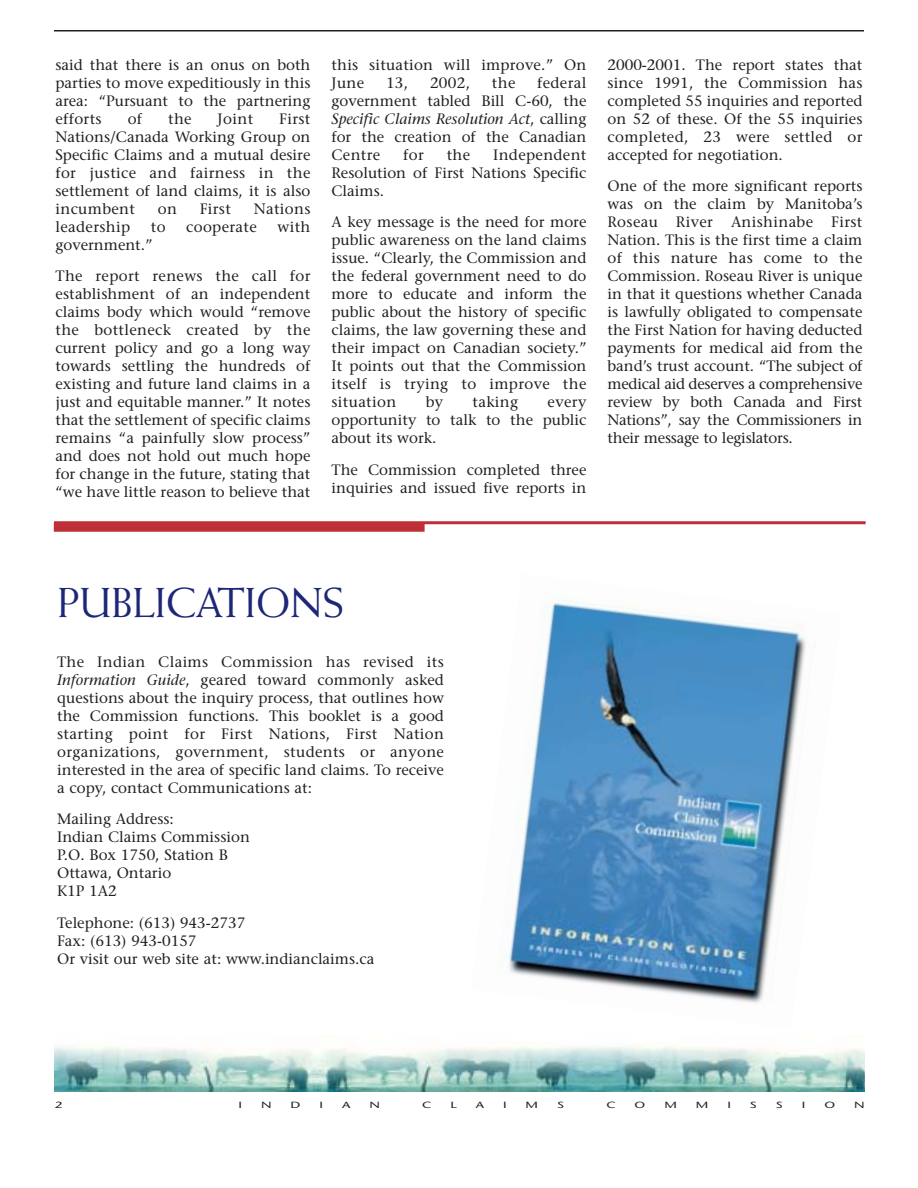
<style>
.page{position:relative;width:918px;height:1188px;background:#fff}
.page>*{position:absolute;margin:0;border:0;box-sizing:border-box;transform-origin:0 0}
.t1{font:42px "Weiss";letter-spacing:-.015em;color:#1d2777}
.t2{font:15px/18px "Stone Serif";color:#231f20;text-align:justify}
.t3{font:15px/31.5px "Stone Serif";letter-spacing:.025em;color:#231f20}
.t4{font:9px "Stone Sans";color:#231f20;scale:1.5 1}
.s1{font-style:italic}
</style>
<div class="page">
<img style="left:55px;top:1046px;width:810px;height:46px">
<hr style="left:54px;top:30px;width:810px;height:2px;background:#231f20">
<hr style="left:54px;top:521px;width:812px;height:3px;background:#bf2f37">
<div style="left:54px;top:523px;width:371px;height:9px;background:#bf2f37"></div>
<img style="left:508px;top:600px;width:298px;height:403px">
<p class="t2" style="left:56px;top:57px;width:256px">said that there is an onus on both parties to move expeditiously in this area: “Pursuant to the partnering efforts</p>
<p class="t2" style="left:128px;top:111px;width:16px">of</p>
<p class="t2" style="left:168px;top:111px;width:25px">the</p>
<p class="t2" style="left:218px;top:111px;width:37px">Joint</p>
<p class="t2" style="left:56px;top:111px;width:256px;text-indent:224px">First Nations/Canada Working Group on Specific Claims and a mutual desire for justice and fairness in the settlement of land claims, it is also incumbent</p>
<p class="t2" style="left:158px;top:201px;width:21px">on</p>
<p class="t2" style="left:200px;top:201px;width:33px">First</p>
<p class="t3" style="left:254px;top:194px;width:58px">Nations</p>
<p class="t3" style="left:56px;top:212px;width:76px">leadership</p>
<p class="t2" style="left:151px;top:219px;width:16px">to</p>
<p class="t3" style="left:186px;top:212px;width:72px">cooperate</p>
<p class="t2" style="left:277px;top:219px;width:35px">with</p>
<p class="t3" style="left:56px;top:230px;width:256px">government.”<br>The report renews the call for</p>
<p class="t2" style="left:56px;top:286px;width:257px">establishment of an independent claims body which would “remove the bottleneck created by the current policy and go a long way towards settling the hundreds of existing and future land claims in a just and equitable manner.” It notes that the settlement of specific claims remains “a painfully slow process” and does not hold out much hope for change in the future, stating that “we have little reason to believe that</p>
<p class="t2" style="left:332px;top:57px;width:256px">this situation will improve.” On<br>June</p>
<p class="t2" style="left:332px;top:75px;width:256px;text-indent:206px">federal government tabled Bill C-60, the <span class="s1">Specific Claims Resolution Act</span>, calling for the creation of the Canadian Centre</p>
<p class="t2" style="left:386px;top:75px;width:24px">13,</p>
<p class="t2" style="left:430px;top:75px;width:42px">2002,</p>
<p class="t2" style="left:492px;top:75px;width:25px">the</p>
<p class="t2" style="left:403px;top:147px;width:22px">for</p>
<p class="t2" style="left:447px;top:147px;width:25px">the</p>
<p class="t2" style="left:332px;top:147px;width:256px;text-indent:162px">Independent Resolution of First Nations Specific Claims.</p>
<p class="t2" style="left:332px;top:214px;width:256px">A key message is the need for more public awareness on the land claims issue. “Clearly, the Commission and the federal government need to do more to educate and inform the public about the history of specific claims, the law governing these and their impact on Canadian society.” It points out that the Commission itself is trying to improve the situation</p>
<p class="t2" style="left:426px;top:394px;width:19px">by</p>
<p class="t2" style="left:473px;top:394px;width:47px">taking</p>
<p class="t2" style="left:332px;top:394px;width:256px;text-indent:216px">every opportunity to talk to the public about its work.</p>
<p class="t2" style="left:332px;top:462px;width:256px">The Commission completed three inquiries and issued five reports in</p>
<p class="t2" style="left:608px;top:57px;width:256px">2000-2001. The report states that since 1991, the Commission has completed 55 inquiries and reported on 52 of these. Of the 55 inquiries completed, 23 were settled or accepted for negotiation.</p>
<p class="t2" style="left:608px;top:178px;width:257px">One of the more significant reports was on the claim by Manitoba’s Roseau River Anishinabe First Nation. This is the first time a claim of this nature has come to the Commission. Roseau River is unique in that it questions whether Canada is lawfully obligated to compensate the First Nation for having deducted payments for medical aid from the band’s trust account. “The subject of medical aid deserves a comprehensive review by both Canada and First Nations”, say the Commissioners in their message to legislators.</p>
<h1 class="t1" style="left:57px;top:586px;width:288px">PUBLICATIONS</h1>
<p class="t2" style="left:57px;top:654px;width:388px">The Indian Claims Commission has revised its <span class="s1">Information Guide</span>, geared toward commonly asked questions about the inquiry process, that outlines how the Commission functions. This booklet is a good starting point for First Nations, First Nation organizations, government, students or anyone interested in the area of specific land claims. To receive a copy, contact Communications at:</p>
<p class="t2" style="left:57px;top:812px;width:194px;text-align:left">Mailing Address:<br>Indian Claims Commission<br>P.O. Box 1750, Station B<br>Ottawa, Ontario<br>K1P 1A2</p>
<p class="t2" style="left:57px;top:915px;width:319px;text-align:left">Telephone: (613) 943-2737<br>Fax: (613) 943-0157<br>Or visit our web site at: www.indianclaims.ca</p>
<p class="t4" style="left:55px;top:1101px;width:7px">2</p>
<p class="t4" style="left:239px;top:1101px;width:4px">I</p>
<p class="t4" style="left:261px;top:1101px;width:9px">N</p>
<p class="t4" style="left:291px;top:1101px;width:8px">D</p>
<p class="t4" style="left:320px;top:1101px;width:4px">I</p>
<p class="t4" style="left:342px;top:1101px;width:7px">A</p>
<p class="t4" style="left:369px;top:1101px;width:9px">N</p>
<p class="t4" style="left:422px;top:1101px;width:8px">C</p>
<p class="t4" style="left:450px;top:1101px;width:6px">L</p>
<p class="t4" style="left:476px;top:1101px;width:7px">A</p>
<p class="t4" style="left:503px;top:1101px;width:4px">I</p>
<p class="t4" style="left:526px;top:1101px;width:10px">M</p>
<p class="t4" style="left:557px;top:1101px;width:6px">S</p>
<p class="t4" style="left:606px;top:1101px;width:8px">C</p>
<p class="t4" style="left:635px;top:1101px;width:9px">O</p>
<p class="t4" style="left:664px;top:1101px;width:10px">M</p>
<p class="t4" style="left:696px;top:1101px;width:10px">M</p>
<p class="t4" style="left:727px;top:1101px;width:4px">I</p>
<p class="t4" style="left:750px;top:1101px;width:6px">S</p>
<p class="t4" style="left:776px;top:1101px;width:6px">S</p>
<p class="t4" style="left:802px;top:1101px;width:4px">I</p>
<p class="t4" style="left:824px;top:1101px;width:9px">O</p>
<p class="t4" style="left:854px;top:1101px;width:9px">N</p>
</div>
